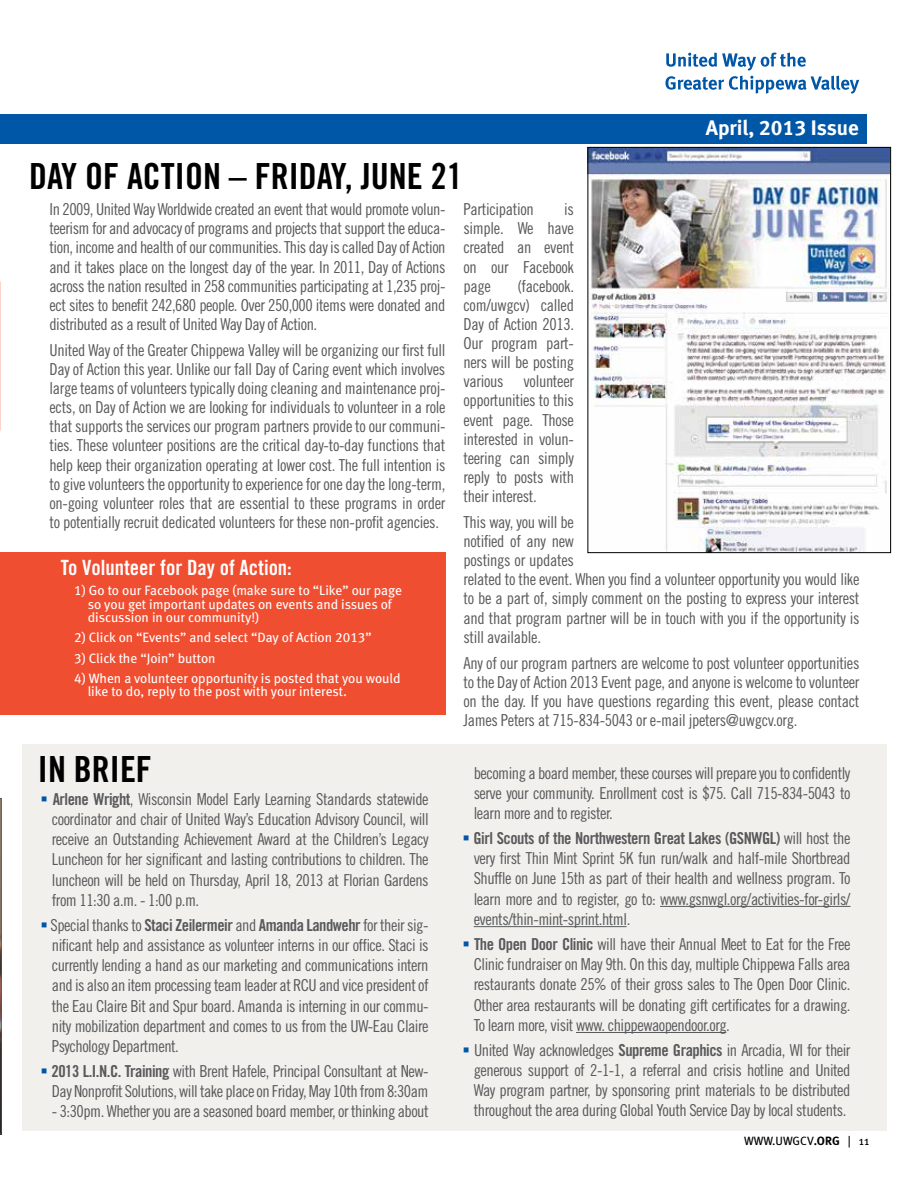
<style>
.page{position:relative;width:918px;height:1188px;background:#fff}
.page>*{position:absolute;margin:0;border:0;box-sizing:border-box;transform-origin:0 0}
.t1{font:36px "Trade Gothic Bold Cond Twenty";color:#000}
.t2{font:21px "Trade Gothic Bold Cond Twenty";color:#fff}
.t3{font:21px "Meta Bold LF";color:#fff}
.t4{font:16.5px/19px "Trade Gothic Cond Eighteen";letter-spacing:-.03em;color:#58595b;text-align:justify}
.t5{font:16.5px "Trade Gothic Bold Cond Twenty";letter-spacing:-.03em;color:#58595b}
.t6{font:13.5px/13.5px "Meta Book LF";color:#fff}
.t7{font:12px "Meta";color:#000}
.s1{color:#0056a7}
.s2{font-family:"Trade Gothic Bold Cond Twenty"}
.s3{font-family:"Trade Gothic Cond Eighteen"}
.s4{font-weight:700}
</style>
<div class="page">
<div style="left:0;top:115px;width:866px;height:29px;background:#0056a7"></div>
<svg style="left:665px;top:53px;width:194px;height:41px"></svg>
<svg style="left:0;top:798px;width:2px;height:337px"></svg>
<img style="left:590px;top:149px;width:299px;height:402px">
<div style="left:588px;top:147px;width:303px;height:406px;border:1px solid #000"></div>
<div style="left:0;top:552px;width:445px;height:163px;background:#f04e31"></div>
<div style="left:22px;top:744px;width:864px;height:386px;background:#f1f0ec"></div>
<hr style="left:660px;top:906px;width:190px;height:1px;background:#58595b">
<hr style="left:474px;top:926px;width:153px;height:1px;background:#58595b">
<hr style="left:576px;top:1032px;width:150px;height:1px;background:#58595b">
<h1 class="t1" style="left:29px;top:154px;width:130px">Day of Action</h1>
<h1 class="t1" style="left:229px;top:154px;width:58px">– Friday</h1>
<h1 class="t1" style="left:345px;top:154px;width:119px">, June 21</h1>
<p class="t3" style="left:706px;top:115px;width:154px">April, 2013 Issue</p>
<p class="t4" style="left:49px;top:200px;width:398px">In 2009, United Way Worldwide created an event that would promote volun&shy;teerism for and advocacy of programs and projects that support the educa&shy;tion, income and health of our communities. This day is called Day of Action and it takes place on the longest day of the year. In 2011, Day of Actions across the nation resulted in 258 communities participating at 1,235 proj&shy;ect sites to benefit 242,680 people. Over 250,000 items were donated and distributed as a result of United Way Day of Action.</p>
<p class="t4" style="left:49px;top:340px;width:398px">United Way of the Greater Chippewa Valley will be organizing our first full Day of Action this year. Unlike our fall Day of Caring event which involves large teams of volunteers typically doing cleaning and maintenance proj&shy;ects, on Day of Action we are looking for individuals to volunteer in a role that supports the services our program partners provide to our communi&shy;ties. These volunteer positions are the critical day-to-day functions that help keep their organization operating at lower cost. The full intention is to give volunteers the opportunity to experience for one day the long-term, on-going volunteer roles that are essential to these programs in order to potentially recruit dedicated volunteers for these non-profit agencies.</p>
<p class="t2" style="left:61px;top:555px;width:233px">To Volunteer for Day of Action:</p>
<p class="t6" style="left:88px;top:584px;width:316px;text-indent:-14px">1) Go to our Facebook page (make sure to “Like” our page so you get important updates on events and issues of discussion in our community!)</p>
<p class="t6" style="left:74px;top:631px;width:299px">2) Click on “Events” and select “Day of Action 2013”</p>
<p class="t6" style="left:74px;top:651px;width:143px">3) Click the “Join” button</p>
<p class="t6" style="left:88px;top:671px;width:314px;text-indent:-14px">4) When a volunteer opportunity is posted that you would like to do, reply to the post with your interest.</p>
<h1 class="t1" style="left:38px;top:747px;width:115px">IN BRIEF</h1>
<p class="t4" style="left:52px;top:788px;width:378px;line-height:20.2px;text-indent:-11px"><span class="s1">▪</span> <span class="s2">Arlene Wright</span>, Wisconsin Model Early Learning Standards statewide coordinator and chair of United Way’s Education Advisory Council, will receive an Outstanding Achievement Award at the Children’s Legacy Luncheon for her significant and lasting contributions to children. The luncheon will be held on Thursday, April 18, 2013 at Florian Gardens from 11:30 a.m. - 1:00 p.m.</p>
<p class="t4" style="left:52px;top:914px;width:378px;line-height:20.2px;text-indent:-11px"><span class="s1">▪</span> Special thanks to <span class="s2">Staci Zeilermeir</span> and <span class="s2">Amanda Landwehr</span> for their sig&shy;nificant help and assistance as volunteer interns in our office. Staci is currently lending a hand as our marketing and communications intern and is also an item processing team leader at RCU and vice president of the Eau Claire Bit and Spur board. Amanda is interning in our commu&shy;nity mobilization department and comes to us from the UW-Eau Claire Psychology Department.</p>
<p class="t4" style="left:41px;top:1061px;width:390px;line-height:20.2px;text-align:right"><span class="s1">▪</span> <span class="s2">2013 L.I.N.C. Training</span> with Brent Hafele, Principal Consultant at New-<br>Day Nonprofit Solutions, will take place on Friday, May 10th from 8:30am</p>
<p class="t4" style="left:52px;top:1102px;width:378px">- 3:30pm. Whether you are a seasoned board member, or thinking about</p>
<p class="t4" style="left:464px;top:200px;width:112px;text-indent:101px">is simple. We have created an event on our Facebook page</p>
<p class="t4" style="left:464px;top:200px;width:72px">Participation</p>
<p class="t4" style="left:464px;top:276px;width:112px;text-indent:54px">(facebook. com/uwgcv) called Day of Action 2013.<br>Our program part&shy;ners will be posting various volunteer opportunities to this event page. Those interested in volun&shy;teering can simply reply to posts with their interest.</p>
<p class="t4" style="left:464px;top:512px;width:398px;text-align:left">This way, you will be<br>notified of any new<br>postings or updates<br>related to the event. When you find a volunteer opportunity you would like to be a part of, simply comment on the posting to express your interest and that program partner will be in touch with you if the opportunity is still available.</p>
<p class="t4" style="left:464px;top:653px;width:398px">Any of our program partners are welcome to post volunteer opportunities to the Day of Action 2013 Event page, and anyone is welcome to volunteer on the day. If you have questions regarding this event, please contact James Peters at 715-834-5043 or e-mail jpeters@uwgcv.org.</p>
<p class="t4" style="left:474px;top:762px;width:378px;line-height:20.2px">becoming a board member, these courses will prepare you to confidently serve your community. Enrollment cost is $75. Call 715-834-5043 to learn more and to register.</p>
<p class="t5" style="left:462px;top:828px;width:390px"><span class="s1">▪</span> Girl Scouts of the Northwestern Great Lakes (GSNWGL) <span class="s3">will host the</span></p>
<p class="t4" style="left:474px;top:848px;width:378px;line-height:20.2px">very first Thin Mint Sprint 5K fun run/walk and half-mile Shortbread Shuffle on June 15th as part of their health and wellness program. To learn more and to register, go to: www.gsnwgl.org/activities-for-girls/ events/thin-mint-sprint.html.</p>
<p class="t4" style="left:474px;top:934px;width:378px;line-height:20.2px;text-indent:-11px"><span class="s1">▪</span> <span class="s2">The Open Door Clinic</span> will have their Annual Meet to Eat for the Free Clinic fundraiser on May 9th. On this day, multiple Chippewa Falls area restaurants donate 25% of their gross sales to The Open Door Clinic.<br>Other area restaurants will be donating gift certificates for a drawing.<br>To learn more, visit www. chippewaopendoor.org.</p>
<p class="t4" style="left:474px;top:1039px;width:378px;line-height:20.2px;text-indent:-11px"><span class="s1">▪</span> United Way acknowledges <span class="s2">Supreme Graphics</span> in Arcadia, WI for their generous support of 2-1-1, a referral and crisis hotline and United Way program partner, by sponsoring print materials to be distributed throughout the area during Global Youth Service Day by local students.</p>
<p class="t7" style="left:744px;top:1134px;width:127px">WWW.UWGCV<span class="s4">.ORG</span> | 11</p>
</div>
